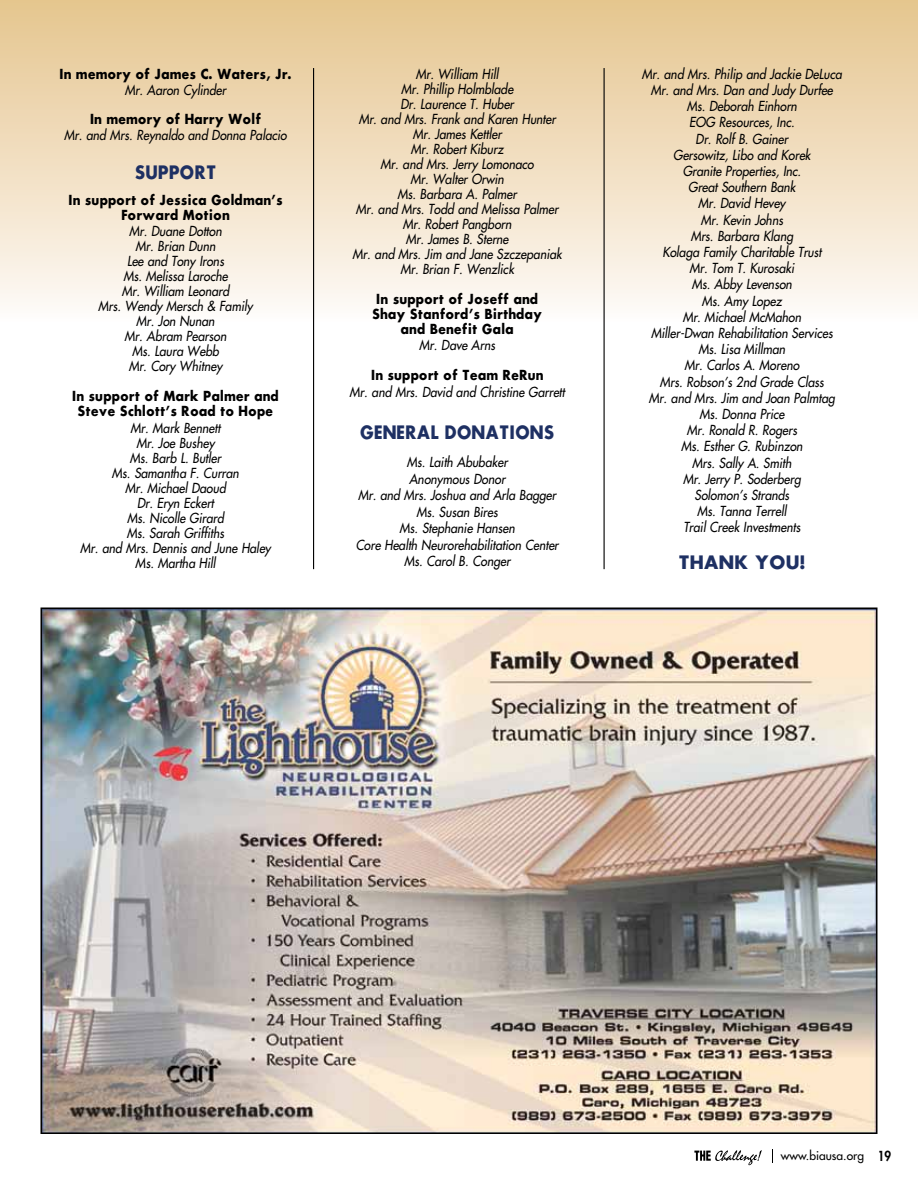
<style>
.page{position:relative;width:918px;height:1188px;background:#fff}
.page>*{position:absolute;margin:0;border:0;box-sizing:border-box;transform-origin:0 0}
.t1{font:700 18px "Futura";color:#1e3063;scale:.9 1}
.t2{font:700 18px "Futura";color:#1e3063}
.t3{font:italic 13.5px/15px "Futura";color:#000;text-align:center;scale:.9 1}
.t4{font:700 13.5px/15px "Futura";color:#000;text-align:center;scale:.9 1}
.t5{font:12px "Futura";color:#000}
.s1{font-weight:800;font-size:13.5px}
</style>
<div class="page">
<svg style="left:772px;top:1149px;width:1px;height:14px"></svg>
<svg style="left:694px;top:1150px;width:68px;height:15px"></svg>
<div style="left:0;top:0;width:918px;height:324px;background:linear-gradient(to bottom,#e5c58d,#fefbf8)"></div>
<hr style="left:604px;top:68px;width:1px;height:501px;background:#000">
<hr style="left:313px;top:68px;width:1px;height:501px;background:#000">
<img style="left:43px;top:611px;width:832px;height:520px">
<p class="t4" style="left:59px;top:66px;width:260px">In memory of James C. Waters, Jr.</p>
<p class="t3" style="left:125px;top:83px;width:114px">Mr. Aaron Cylinder</p>
<p class="t4" style="left:90px;top:111px;width:192px">In memory of Harry Wolf</p>
<p class="t3" style="left:64px;top:128px;width:249px">Mr. and Mrs. Reynaldo and Donna Palacio</p>
<h1 class="t1" style="left:135px;top:160px;width:25px">Supp</h1>
<h1 class="t1" style="left:180px;top:160px;width:29px">ort</h1>
<p class="t4" style="left:68px;top:192px;width:240px">In support of Jessica Goldman’s<br>Forward Motion</p>
<p class="t3" style="left:98px;top:224px;width:173px">Mr. Duane Dotton<br>Mr. Brian Dunn<br>Lee and Tony Irons<br>Ms. Melissa Laroche<br>Mr. William Leonard<br>Mrs. Wendy Mersch &amp; Family<br>Mr. Jon Nunan<br>Mr. Abram Pearson<br>Ms. Laura Webb<br>Mr. Cory Whitney</p>
<p class="t4" style="left:72px;top:388px;width:232px">In support of Mark Palmer and<br>Steve Schlott’s Road to Hope</p>
<p class="t3" style="left:80px;top:420px;width:213px">Mr. Mark Bennett<br>Mr. Joe Bushey<br>Ms. Barb L. Butler<br>Ms. Samantha F. Curran<br>Mr. Michael Daoud<br>Dr. Eryn Eckert<br>Ms. Nicolle Girard<br>Ms. Sarah Griffiths<br>Mr. and Mrs. Dennis and June Haley<br>Ms. Martha Hill</p>
<p class="t3" style="left:353px;top:66px;width:234px">Mr. William Hill<br>Mr. Phillip Holmblade<br>Dr. Laurence T. Huber<br>Mr. and Mrs. Frank and Karen Hunter<br>Mr. James Kettler<br>Mr. Robert Kiburz<br>Mr. and Mrs. Jerry Lomonaco<br>Mr. Walter Orwin<br>Ms. Barbara A. Palmer<br>Mr. and Mrs. Todd and Melissa Palmer<br>Mr. Robert Pangborn<br>Mr. James B. Sterne<br>Mr. and Mrs. Jim and Jane Szczepaniak<br>Mr. Brian F. Wenzlick</p>
<p class="t4" style="left:372px;top:291px;width:191px">In support of Joseff and<br>Shay Stanford’s Birthday and Benefit Gala</p>
<p class="t3" style="left:419px;top:338px;width:86px">Mr. Dave Arns</p>
<p class="t4" style="left:371px;top:367px;width:194px">In support of Team ReRun</p>
<p class="t3" style="left:350px;top:384px;width:241px">Mr. and Mrs. David and Christine Garrett</p>
<h1 class="t1" style="left:360px;top:419px;width:110px">GENERAL DON</h1>
<h1 class="t1" style="left:485px;top:419px;width:78px">ATIONS</h1>
<p class="t3" style="left:356px;top:454px;width:227px;line-height:16.5px">Ms. Laith Abubaker<br>Anonymous Donor<br>Mr. and Mrs. Joshua and Arla Bagger<br>Ms. Susan Bires<br>Ms. Stephanie Hansen<br>Core Health Neurorehabilitation Center<br>Ms. Carol B. Conger</p>
<p class="t3" style="left:642px;top:66px;width:224px;line-height:16.2px">Mr. and Mrs. Philip and Jackie DeLuca<br>Mr. and Mrs. Dan and Judy Durfee<br>Ms. Deborah Einhorn<br>EOG Resources, Inc.<br>Dr. Rolf B. Gainer<br>Gersowitz, Libo and Korek<br>Granite Properties, Inc.<br>Great Southern Bank<br>Mr. David Hevey<br>Mr. Kevin Johns<br>Mrs. Barbara Klang<br>Kolaga Family Charitable Trust<br>Mr. Tom T. Kurosaki<br>Ms. Abby Levenson<br>Ms. Amy Lopez<br>Mr. Michael McMahon<br>Miller-Dwan Rehabilitation Services<br>Ms. Lisa Millman<br>Mr. Carlos A. Moreno<br>Mrs. Robson’s 2nd Grade Class<br>Mr. and Mrs. Jim and Joan Palmtag<br>Ms. Donna Price<br>Mr. Ronald R. Rogers<br>Ms. Esther G. Rubinzon<br>Mrs. Sally A. Smith<br>Mr. Jerry P. Soderberg<br>Solomon’s Strands<br>Ms. Tanna Terrell<br>Trail Creek Investments</p>
<h1 class="t2" style="left:678px;top:549px;width:14px">tha</h1>
<h1 class="t2" style="left:719px;top:549px;width:88px">nk you!</h1>
<p class="t5" style="left:781px;top:1148px;width:112px">www.biausa.org <span class="s1">19</span></p>
</div>
